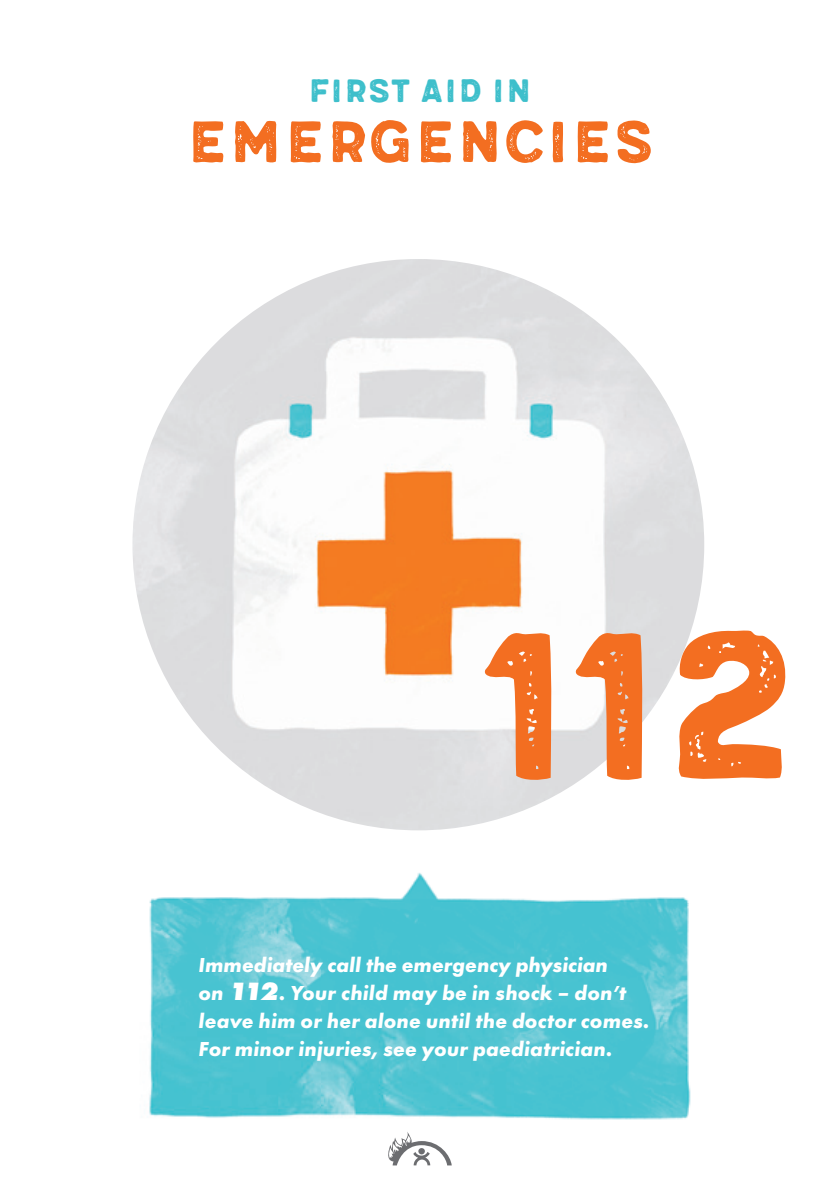
<style>
.page{position:relative;width:840px;height:1191px;background:#fff}
.page>*{position:absolute;margin:0;border:0;box-sizing:border-box;transform-origin:0 0}
.t1{font:256.6px "Meltow San 300 Rust";color:#f36e21}
.t2{font:72px "Meltow San 300 Rust";color:#f36e21}
.t3{font:40px "Meltow San 300 Rust";color:#3ebfcb}
.t4{font:italic 700 21px/28px "Futura PT";letter-spacing:.005em;color:#fff}
.s1{font-weight:800;font-size:26px}
</style>
<div class="page">
<img style="left:132px;top:259px;width:571px;height:571px;border-radius:286px">
<img style="left:149px;top:873px;width:542px;height:247px">
<svg style="left:388px;top:1132px;width:63px;height:33px"></svg>
<h3 class="t3" style="left:308px;top:66px;width:225px">FIRST AID IN</h3>
<h2 class="t2" style="left:186px;top:97px;width:469px">EMERGENCIES</h2>
<h1 class="t1" style="left:473px;top:546px;width:328px">112</h1>
<p class="t4" style="left:198px;top:950px;width:452px">Immediately call the emergency physician<br>on <span class="s1">112</span>. Your child may be in shock – don’t leave him or her alone until the doctor comes.<br>For minor injuries, see your paediatrician.</p>
</div>
